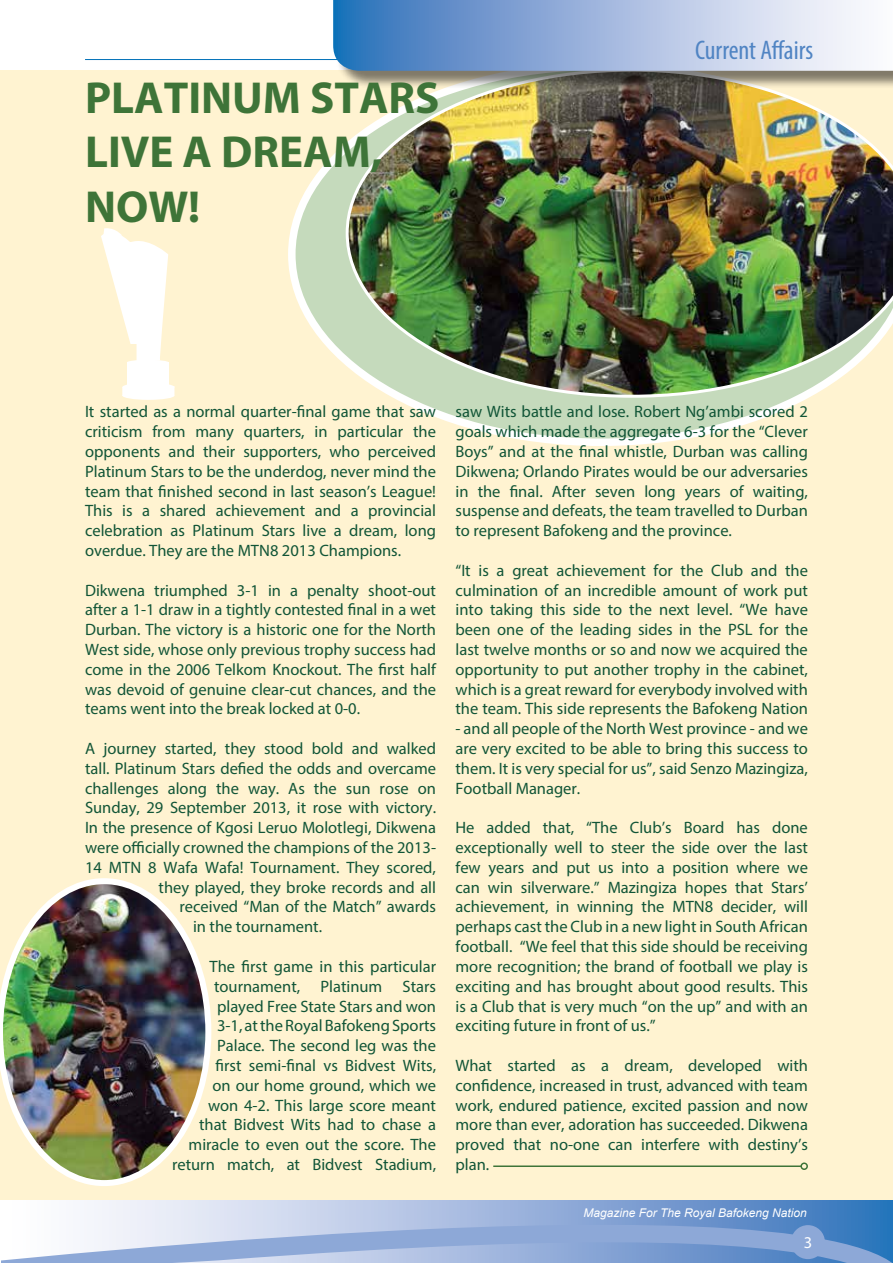
<style>
.page{position:relative;width:893px;height:1263px;background:#fff}
.page>*{position:absolute;margin:0;border:0;box-sizing:border-box;transform-origin:0 0}
.t1{font:700 45px/54px "Myriad Pro";color:#3e7438}
.t2{font:condensed 27px "Myriad Pro";color:#5084c3}
.t3{font:16.5px/19.8px "Myriad Pro";color:#115537;text-align:justify}
.t4{font:16.5px "Myriad Pro";color:#fff}
.t5{font:italic 12px "Arial";color:#fff}
</style>
<div class="page">
<svg style="left:2px;top:1200px;width:891px;height:63px;background:#a1b9de"></svg>
<div style="left:791px;top:1225px;width:34px;height:34px;background:#8da8d7;border-radius:50%"></div>
<hr style="left:85px;top:59px;width:808px;height:1px;background:#0271b8">
<div style="left:0;top:71px;width:893px;height:1129px;background:#fff3d1"></div>
<svg style="left:101px;top:228px;width:67px;height:134px"></svg>
<svg style="left:122px;top:388px;width:52px;height:7px"></svg>
<div style="left:127px;top:360px;width:42px;height:5px;background:#fff;border-radius:50%"></div>
<div style="left:127px;top:362px;width:42px;height:24px;background:#fff"></div>
<div style="left:122px;top:383px;width:52px;height:8px;background:#fff;border-radius:50%"></div>
<div style="left:122px;top:391px;width:52px;height:9px;background:#fff;border-radius:50%"></div>
<svg style="left:288px;top:70px;width:520px;height:376px"></svg>
<img style="left:346px;top:90px;width:547px;height:308px">
<div style="left:335px;top:0;width:558px;height:90px;background:#000;opacity:.5"></div>
<svg style="left:333px;top:0;width:560px;height:71px;background:#9fb9de"></svg>
<img style="left:0;top:878px;width:211px;height:308px">
<hr style="left:493px;top:1165px;width:308px;height:2px;background:#3e7438">
<div style="left:800px;top:1162px;width:8px;height:8px;border:2px solid #3e7438;border-radius:50%"></div>
<h1 class="t1" style="left:85px;top:70px;width:356px">PLATINUM STARS<br>LIVE A DREAM,<br>NOW!</h1>
<h2 class="t2" style="left:695px;top:34px;width:119px">Current Affairs</h2>
<p class="t3" style="left:85px;top:402px;width:352px">It started as a normal quarter-final game that saw criticism from many quarters, in particular the opponents and their supporters, who perceived Platinum Stars to be the underdog, never mind the team that finished second in last season’s League!<br>This is a shared achievement and a provincial celebration as Platinum Stars live a dream, long overdue. They are the MTN8 2013 Champions.</p>
<p class="t3" style="left:85px;top:580px;width:353px">Dikwena triumphed 3-1 in a penalty shoot-out after a 1-1 draw in a tightly contested final in a wet Durban. The victory is a historic one for the North West side, whose only previous trophy success had come in the 2006 Telkom Knockout. The first half was devoid of genuine clear-cut chances, and the teams went into the break locked at 0-0.</p>
<p class="t3" style="left:85px;top:738px;width:352px">A journey started, they stood bold and walked</p>
<p class="t3" style="left:85px;top:758px;width:353px">tall. Platinum Stars defied the odds and overcame</p>
<p class="t3" style="left:85px;top:778px;width:353px">challenges along the way. As the sun rose on</p>
<p class="t3" style="left:85px;top:798px;width:353px">Sunday, 29 September 2013, it rose with victory.</p>
<p class="t3" style="left:85px;top:817px;width:353px">In the presence of Kgosi Leruo Molotlegi, Dikwena</p>
<p class="t3" style="left:85px;top:837px;width:353px">were officially crowned the champions of the 2013-</p>
<p class="t3" style="left:85px;top:857px;width:352px">14 MTN 8 Wafa Wafa! Tournament. They scored,</p>
<p class="t3" style="left:159px;top:877px;width:279px">they played, they broke records and all</p>
<p class="t3" style="left:180px;top:897px;width:258px">received “Man of the Match” awards</p>
<p class="t3" style="left:193px;top:916px;width:131px">in the tournament.</p>
<p class="t3" style="left:172px;top:956px;width:266px;text-align:right">The first game in this particular tournament, Platinum Stars played Free State Stars and won<br>3-1, at the Royal Bafokeng Sports<br>Palace. The second leg was the<br>first semi-final vs Bidvest Wits,<br>on our home ground, which we<br>won 4-2. This large score meant<br>that Bidvest Wits had to chase a miracle to even out the score. The return match, at Bidvest Stadium,</p>
<p class="t3" style="left:455px;top:402px;width:354px">saw Wits battle and lose. Robert Ng’ambi scored 2 goals which made the aggregate 6-3 for the “Clever Boys” and at the final whistle, Durban was calling Dikwena; Orlando Pirates would be our adversaries in the final. After seven long years of waiting, suspense and defeats, the team travelled to Durban to represent Bafokeng and the province.</p>
<p class="t3" style="left:455px;top:560px;width:354px">“It is a great achievement for the Club and the culmination of an incredible amount of work put into taking this side to the next level. “We have been one of the leading sides in the PSL for the last twelve months or so and now we acquired the opportunity to put another trophy in the cabinet, which is a great reward for everybody involved with the team. This side represents the Bafokeng Nation</p>
<p class="t3" style="left:455px;top:718px;width:354px">- and all people of the North West province - and we are very excited to be able to bring this success to them. It is very special for us”, said Senzo Mazingiza, Football Manager.</p>
<p class="t3" style="left:455px;top:817px;width:354px">He added that, “The Club’s Board has done exceptionally well to steer the side over the last few years and put us into a position where we can win silverware.” Mazingiza hopes that Stars’ achievement, in winning the MTN8 decider, will perhaps cast the Club in a new light in South African football. “We feel that this side should be receiving more recognition; the brand of football we play is exciting and has brought about good results. This is a Club that is very much “on the up” and with an exciting future in front of us.”</p>
<p class="t3" style="left:455px;top:1055px;width:354px">What started as a dream, developed with confidence, increased in trust, advanced with team work, endured patience, excited passion and now more than ever, adoration has succeeded. Dikwena proved that no-one can interfere with destiny’s plan.</p>
<p class="t5" style="left:583px;top:1205px;width:225px">Magazine For The Royal Bafokeng Nation</p>
<p class="t4" style="left:804px;top:1232px;width:10px">3</p>
</div>
